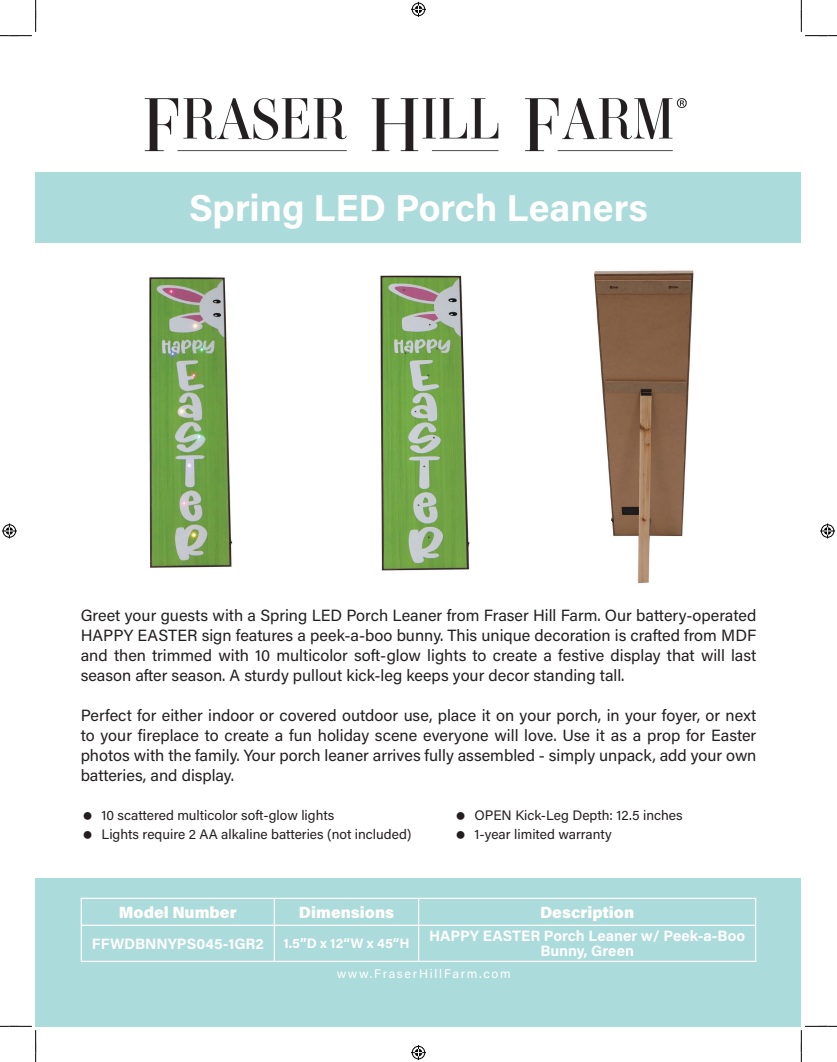
<style>
.page{position:relative;width:837px;height:1062px;background:#fff}
.page>*{position:absolute;margin:0;border:0;box-sizing:border-box;transform-origin:0 0}
.t1{font:700 37.5px "Acumin Pro";color:#fff}
.t2{font:16.25px/20px "Acumin Pro";color:#231f20;text-align:justify}
.t3{font:900 16.25px "Acumin Pro";color:#fffefc}
.t4{font:700 15px/15px "Acumin Pro";color:#fefcfd;text-align:center}
.t5{font:13.75px "Acumin Pro";color:#231f20}
.t6{font:700 13.75px "Acumin Pro";color:#fefcfd}
.Marketing_Bullets_A{font:12.5px "Acumin Pro";letter-spacing:.135em;color:#fff}
</style>
<div class="page">
<div style="left:36px;top:172px;width:765px;height:70px;background:#acdbdb"></div>
<div style="left:36px;top:877px;width:765px;height:149px;background:#acdbdb"></div>
<hr style="left:81px;top:925px;width:1px;height:35px;background:#fff">
<hr style="left:274px;top:925px;width:1px;height:35px;background:#fff">
<hr style="left:418px;top:925px;width:1px;height:35px;background:#fff">
<hr style="left:754px;top:925px;width:2px;height:35px;background:#fff">
<hr style="left:81px;top:960px;width:193px;height:1px;background:#fff">
<hr style="left:274px;top:960px;width:144px;height:1px;background:#fff">
<hr style="left:418px;top:960px;width:338px;height:1px;background:#fff">
<hr style="left:81px;top:897px;width:193px;height:1px;background:#fff">
<svg style="left:81px;top:898px;width:1px;height:26px"></svg>
<hr style="left:274px;top:897px;width:144px;height:1px;background:#fff">
<svg style="left:274px;top:898px;width:1px;height:26px"></svg>
<hr style="left:418px;top:897px;width:338px;height:1px;background:#fff">
<svg style="left:418px;top:898px;width:1px;height:26px"></svg>
<hr style="left:754px;top:898px;width:2px;height:26px;background:#fff">
<hr style="left:81px;top:924px;width:193px;height:1px;background:#fff">
<hr style="left:274px;top:924px;width:144px;height:1px;background:#fff">
<hr style="left:418px;top:924px;width:338px;height:1px;background:#fff">
<img style="left:144px;top:98px;width:543px;height:54px">
<img style="left:149px;top:277px;width:84px;height:291px">
<img style="left:380px;top:275px;width:90px;height:296px">
<img style="left:594px;top:270px;width:100px;height:314px">
<svg style="left:0;top:0;width:36px;height:36px"></svg>
<svg style="left:0;top:1025px;width:36px;height:36px"></svg>
<svg style="left:800px;top:0;width:36px;height:36px"></svg>
<svg style="left:800px;top:1025px;width:36px;height:36px"></svg>
<svg style="left:411px;top:2px;width:15px;height:15px"></svg>
<svg style="left:411px;top:1045px;width:15px;height:14px"></svg>
<svg style="left:2px;top:523px;width:15px;height:15px"></svg>
<svg style="left:820px;top:523px;width:14px;height:15px"></svg>
<p class="t1" style="left:189px;top:181px;width:460px">Spring LED Porch Leaners</p>
<p class="t2" style="left:81px;top:604px;width:677px">Greet your guests with a Spring LED Porch Leaner from Fraser Hill Farm. Our battery-operated HAPPY EASTER sign features a peek-a-boo bunny. This unique decoration is crafted from MDF and then trimmed with 10 multicolor soft-glow lights to create a festive display that will last season after season. A sturdy pullout kick-leg keeps your decor standing tall.</p>
<p class="t2" style="left:81px;top:704px;width:677px">Perfect for either indoor or covered outdoor use, place it on your porch, in your foyer, or next to your fireplace to create a fun holiday scene everyone will love. Use it as a prop for Easter photos with the family. Your porch leaner arrives fully assembled - simply unpack, add your own batteries, and display.</p>
<p class="t5" style="left:101px;top:805px;width:234px">10 scattered multicolor soft-glow lights</p>
<p class="t5" style="left:101px;top:824px;width:311px">Lights require 2 AA alkaline batteries (not included)</p>
<p class="t5" style="left:474px;top:805px;width:210px">OPEN Kick-Leg Depth: 12.5 inches</p>
<p class="t5" style="left:474px;top:824px;width:139px">1-year limited warranty</p>
<p class="t3" style="left:119px;top:900px;width:119px">Model Number</p>
<p class="t3" style="left:299px;top:900px;width:97px">Dimensions</p>
<p class="t3" style="left:540px;top:900px;width:96px">Description</p>
<p class="t4" style="left:92px;top:935px;width:173px">FFWDBNNYPS045-1GR2</p>
<p class="t6" style="left:283px;top:933px;width:128px">1.5”D x 12“W x 45“H</p>
<p class="t4" style="left:429px;top:927px;width:317px">HAPPY EASTER Porch Leaner w/ Peek-a-Boo<br>Bunny, Green</p>
<p class="Marketing_Bullets_A" style="left:336px;top:964px;width:175px">www.FraserHillFarm.com</p>
</div>
